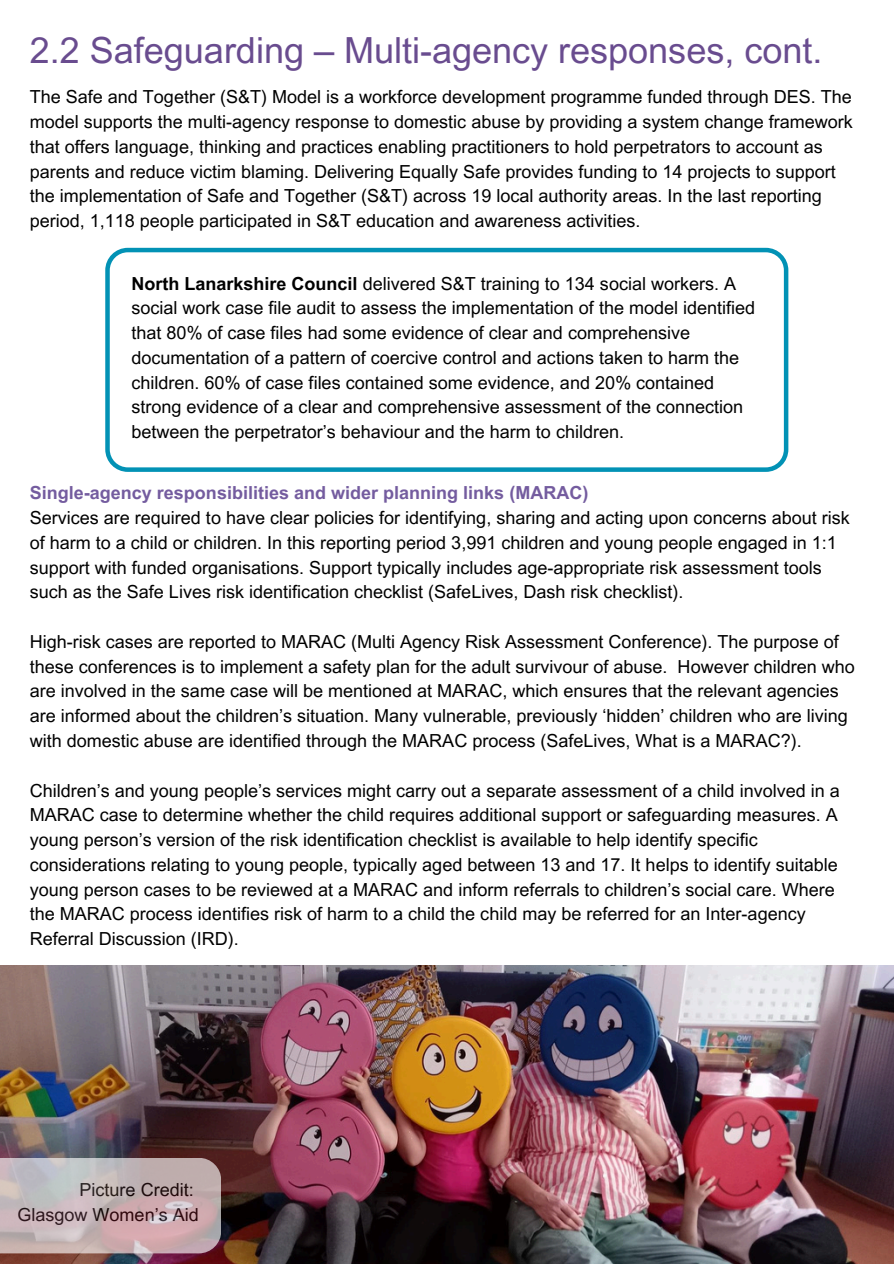
<style>
.page{position:relative;width:894px;height:1264px;background:#fff}
.page>*{position:absolute;margin:0;border:0;box-sizing:border-box;transform-origin:0 0}
.t1{font:36px "Arial MT Pro";color:#694c8f}
.t2{font:18px/24.8px "Arial MT Pro";color:#000}
.t3{font:700 18px "Arial MT Pro";color:#745c9f}
.s1{font-weight:700}
</style>
<div class="page">
<svg style="left:105px;top:248px;width:683px;height:224px"></svg>
<img style="left:0;top:965px;width:893px;height:298px">
<svg style="left:0;top:1157px;width:221px;height:96px"></svg>
<p class="t1" style="left:30px;top:37px;width:794px">2.2 Safeguarding – Multi-agency responses, cont.</p>
<p class="t2" style="left:30px;top:87px;width:824px">The Safe and Together (S&amp;T) Model is a workforce development programme funded through DES. The model supports the multi-agency response to domestic abuse by providing a system change framework that offers language, thinking and practices enabling practitioners to hold perpetrators to account as parents and reduce victim blaming. Delivering Equally Safe provides funding to 14 projects to support the implementation of Safe and Together (S&amp;T) across 19 local authority areas. In the last reporting period, 1,118 people participated in S&amp;T education and awareness activities.</p>
<h1 class="t2" style="left:131px;top:273px;width:625px"><span class="s1">North Lanarkshire Council</span> delivered S&amp;T training to 134 social workers. A social work case file audit to assess the implementation of the model identified that 80% of case files had some evidence of clear and comprehensive documentation of a pattern of coercive control and actions taken to harm the children. 60% of case files contained some evidence, and 20% contained strong evidence of a clear and comprehensive assessment of the connection between the perpetrator’s behaviour and the harm to children.</h1>
<p class="t3" style="left:30px;top:486px;width:560px">Single-agency responsibilities and wider planning links (MARAC)</p>
<p class="t2" style="left:30px;top:507px;width:821px">Services are required to have clear policies for identifying, sharing and acting upon concerns about risk of harm to a child or children. In this reporting period 3,991 children and young people engaged in 1:1 support with funded organisations. Support typically includes age-appropriate risk assessment tools such as the Safe Lives risk identification checklist (SafeLives, Dash risk checklist).</p>
<p class="t2" style="left:30px;top:631px;width:826px">High-risk cases are reported to MARAC (Multi Agency Risk Assessment Conference). The purpose of these conferences is to implement a safety plan for the adult survivour of abuse. However children who are involved in the same case will be mentioned at MARAC, which ensures that the relevant agencies are informed about the children’s situation. Many vulnerable, previously ‘hidden’ children who are living with domestic abuse are identified through the MARAC process (SafeLives, What is a MARAC?).</p>
<p class="t2" style="left:30px;top:780px;width:811px">Children’s and young people’s services might carry out a separate assessment of a child involved in a MARAC case to determine whether the child requires additional support or safeguarding measures. A young person’s version of the risk identification checklist is available to help identify specific considerations relating to young people, typically aged between 13 and 17. It helps to identify suitable young person cases to be reviewed at a MARAC and inform referrals to children’s social care. Where the MARAC process identifies risk of harm to a child the child may be referred for an Inter-agency Referral Discussion (IRD).</p>
<p class="t2" style="left:18px;top:1179px;width:183px;text-align:right">Picture Credit:<br>Glasgow Women’s Aid</p>
</div>
